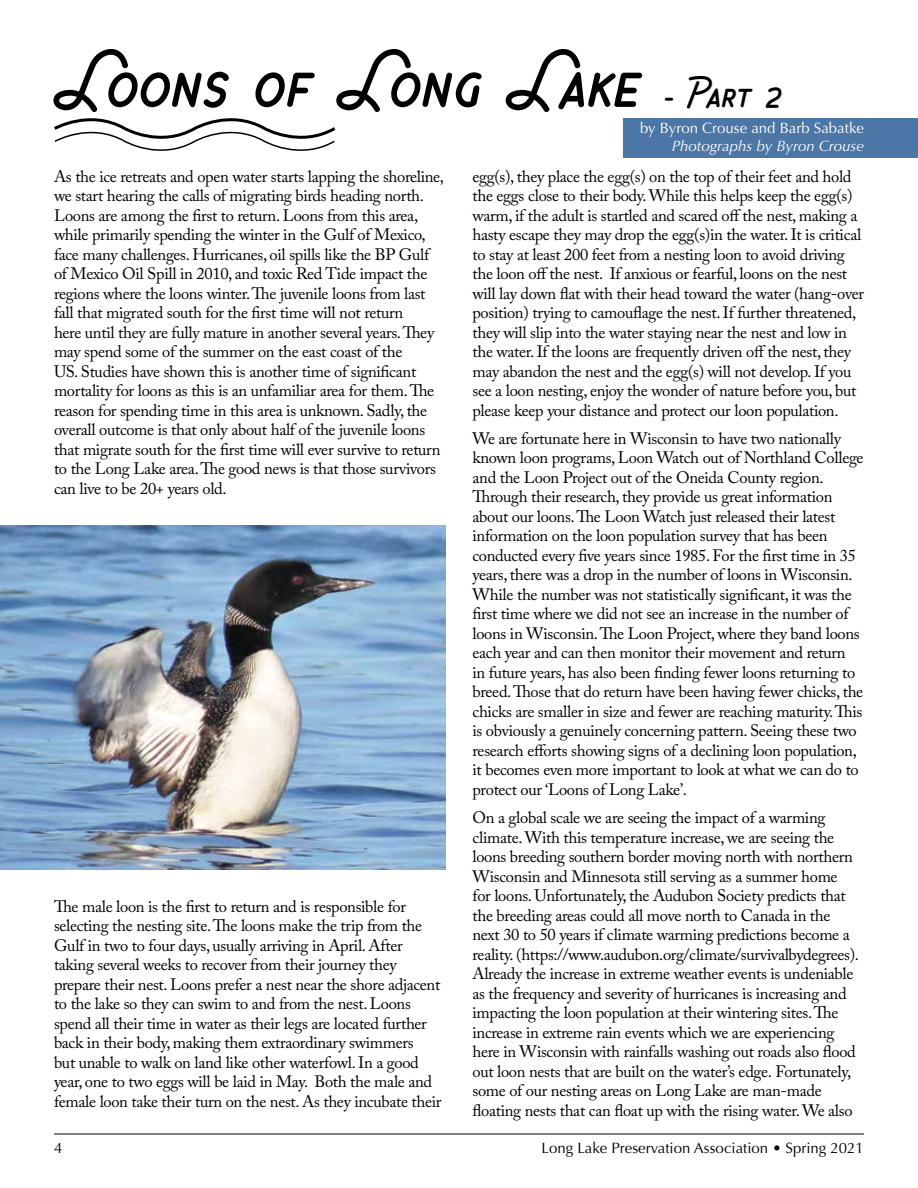
<style>
.page{position:relative;width:918px;height:1188px;background:#fff}
.page>*{position:absolute;margin:0;border:0;box-sizing:border-box;transform-origin:0 0}
.t1{font:70.5px "Chippewa Falls";color:#000}
.t2{font:16.5px/19.5px "Adobe Caslon Pro";letter-spacing:-.02em;color:#000}
.t3{font:15px "Optima";color:#000}
.t4{font:15px "Optima";color:#fff}
.t5{font:italic 15px "Optima";color:#fff}
.s1{font-size:37.5px}
</style>
<div class="page">
<hr style="left:54px;top:1134px;width:810px;height:1px;background:#000">
<div style="left:623px;top:118px;width:295px;height:39px;background:#4b76a5"></div>
<img style="left:0;top:526px;width:446px;height:344px">
<svg style="left:54px;top:118px;width:282px;height:33px"></svg>
<h1 class="t1" style="left:54px;top:31px;width:728px">Loons of Long Lake <span class="s1">- Part 2</span></h1>
<p class="t2" style="left:54px;top:166px;width:392px">As the ice retreats and open water starts lapping the shoreline, we start hearing the calls of migrating birds heading north.<br>Loons are among the first to return. Loons from this area, while primarily spending the winter in the Gulf of Mexico, face many challenges. Hurricanes, oil spills like the BP Gulf of Mexico Oil Spill in 2010, and toxic Red Tide impact the regions where the loons winter. The juvenile loons from last fall that migrated south for the first time will not return<br>here until they are fully mature in another several years. They may spend some of the summer on the east coast of the<br>US. Studies have shown this is another time of significant mortality for loons as this is an unfamiliar area for them. The reason for spending time in this area is unknown. Sadly, the overall outcome is that only about half of the juvenile loons that migrate south for the first time will ever survive to return to the Long Lake area. The good news is that those survivors can live to be 20+ years old.</p>
<p class="t2" style="left:54px;top:896px;width:389px">The male loon is the first to return and is responsible for selecting the nesting site. The loons make the trip from the Gulf in two to four days, usually arriving in April. After taking several weeks to recover from their journey they prepare their nest. Loons prefer a nest near the shore adjacent to the lake so they can swim to and from the nest. Loons spend all their time in water as their legs are located further back in their body, making them extraordinary swimmers<br>but unable to walk on land like other waterfowl. In a good year, one to two eggs will be laid in May. Both the male and female loon take their turn on the nest. As they incubate their</p>
<p class="t4" style="left:640px;top:120px;width:225px">by Byron Crouse and Barb Sabatke</p>
<p class="t5" style="left:672px;top:138px;width:194px">Photographs by Byron Crouse</p>
<p class="t2" style="left:473px;top:166px;width:393px">egg(s), they place the egg(s) on the top of their feet and hold the eggs close to their body. While this helps keep the egg(s) warm, if the adult is startled and scared off the nest, making a hasty escape they may drop the egg(s)in the water. It is critical to stay at least 200 feet from a nesting loon to avoid driving the loon off the nest. If anxious or fearful, loons on the nest will lay down flat with their head toward the water (hang-over position) trying to camouflage the nest. If further threatened, they will slip into the water staying near the nest and low in the water. If the loons are frequently driven off the nest, they may abandon the nest and the egg(s) will not develop. If you see a loon nesting, enjoy the wonder of nature before you, but please keep your distance and protect our loon population.</p>
<p class="t2" style="left:473px;top:428px;width:393px">We are fortunate here in Wisconsin to have two nationally known loon programs, Loon Watch out of Northland College and the Loon Project out of the Oneida County region.<br>Through their research, they provide us great information about our loons. The Loon Watch just released their latest information on the loon population survey that has been conducted every five years since 1985. For the first time in 35 years, there was a drop in the number of loons in Wisconsin.<br>While the number was not statistically significant, it was the first time where we did not see an increase in the number of loons in Wisconsin. The Loon Project, where they band loons each year and can then monitor their movement and return<br>in future years, has also been finding fewer loons returning to breed. Those that do return have been having fewer chicks, the chicks are smaller in size and fewer are reaching maturity. This is obviously a genuinely concerning pattern. Seeing these two research efforts showing signs of a declining loon population, it becomes even more important to look at what we can do to protect our ‘Loons of Long Lake’.</p>
<p class="t2" style="left:473px;top:808px;width:388px">On a global scale we are seeing the impact of a warming climate. With this temperature increase, we are seeing the loons breeding southern border moving north with northern Wisconsin and Minnesota still serving as a summer home for loons. Unfortunately, the Audubon Society predicts that the breeding areas could all move north to Canada in the next 30 to 50 years if climate warming predictions become a reality. (https://www.audubon.org/climate/survivalbydegrees).<br>Already the increase in extreme weather events is undeniable as the frequency and severity of hurricanes is increasing and impacting the loon population at their wintering sites. The increase in extreme rain events which we are experiencing here in Wisconsin with rainfalls washing out roads also flood out loon nests that are built on the water’s edge. Fortunately, some of our nesting areas on Long Lake are man-made floating nests that can float up with the rising water. We also</p>
<p class="t3" style="left:54px;top:1139px;width:10px">4</p>
<p class="t3" style="left:542px;top:1139px;width:324px">Long Lake Preservation Association • Spring 2021</p>
</div>
